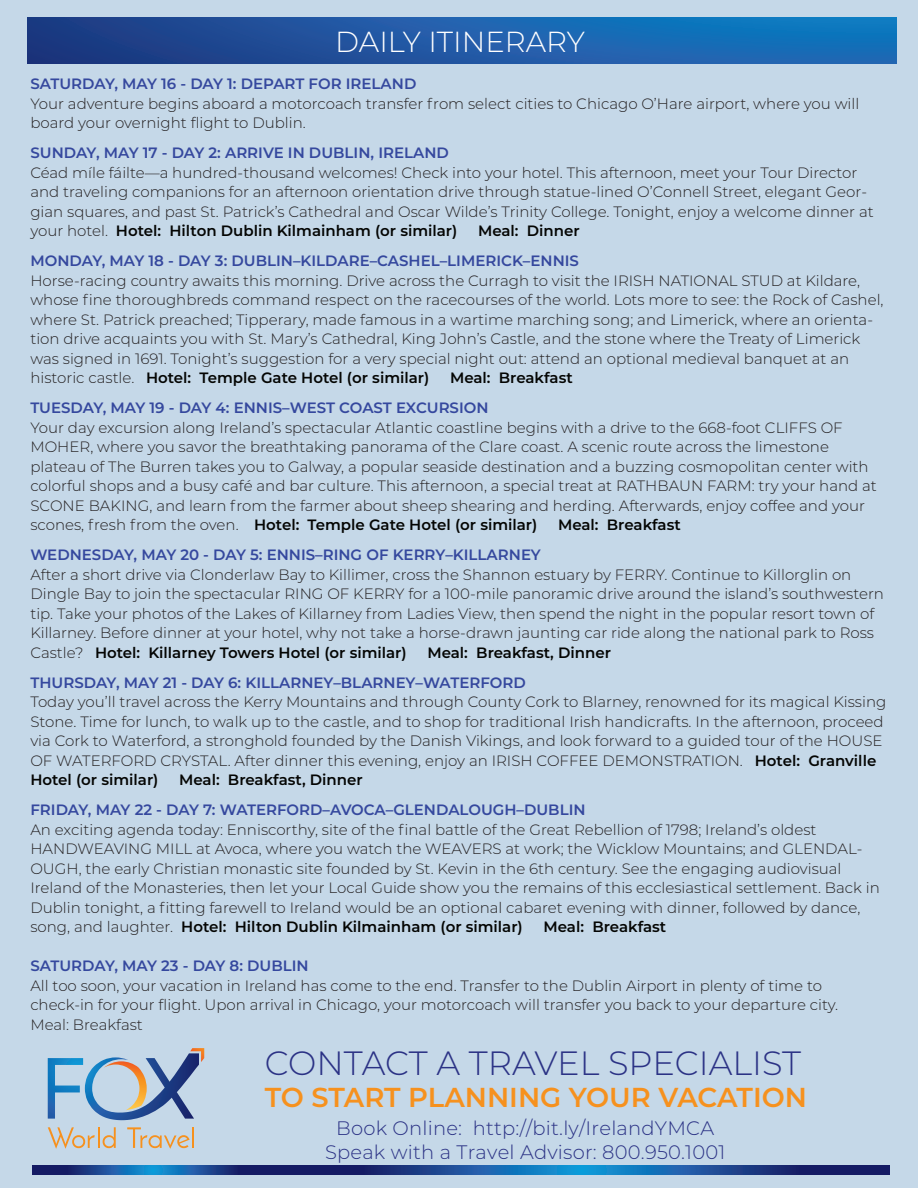
<style>
.page{position:relative;width:918px;height:1188px;background:#c5d8e8}
.page>*{position:absolute;margin:0;border:0;box-sizing:border-box;transform-origin:0 0}
.t1{font:300 33.6px "Montserrat";color:#2b3285}
.t2{font:300 28.95px "Montserrat";color:#fff}
.t3{font:600 27.45px "Montserrat";color:#f6911e}
.t4{font:300 19.5px/23.4px "Montserrat";letter-spacing:.01em;color:#2b3285;text-align:center}
.t5{font:300 15px/19.5px "Montserrat";color:#231f20}
.t6{font:600 15px "Montserrat";color:#35489e}
.t7{font:600 15px "Montserrat";color:#040503}
.s1{font-weight:600;color:#040503}
</style>
<div class="page">
<div style="left:28px;top:18px;width:869px;height:45px;background:linear-gradient(to right,#223a83,#167bc5)"></div>
<svg style="left:273px;top:1165px;width:617px;height:10px;background:#164990"></svg>
<svg style="left:32px;top:1165px;width:241px;height:10px;background:#174890"></svg>
<svg style="left:48px;top:1127px;width:68px;height:22px"></svg>
<svg style="left:127px;top:1127px;width:63px;height:22px"></svg>
<hr style="left:192px;top:1127px;width:2px;height:21px;background:#f6911e">
<svg style="left:48px;top:1048px;width:156px;height:72px"></svg>
<h2 class="t2" style="left:335px;top:22px;width:251px">DAILY ITINERARY</h2>
<p class="t6" style="left:30px;top:73px;width:388px">SATURDAY, MAY 16 - DAY 1: DEPART FOR IRELAND</p>
<p class="t5" style="left:30px;top:93px;width:830px">Your adventure begins aboard a motorcoach transfer from select cities to Chicago O’Hare airport, where you will board your overnight flight to Dublin.</p>
<p class="t6" style="left:30px;top:142px;width:420px">SUNDAY, MAY 17 - DAY 2: ARRIVE IN DUBLIN, IRELAND</p>
<p class="t5" style="left:30px;top:162px;width:845px">Céad míle fáilte—a hundred-thousand welcomes! Check into your hotel. This afternoon, meet your Tour Director and traveling companions for an afternoon orientation drive through statue-lined O’Connell Street, elegant Geor&shy;gian squares, and past St. Patrick’s Cathedral and Oscar Wilde’s Trinity College. Tonight, enjoy a welcome dinner at your hotel. <span class="s1">Hotel: Hilton Dublin Kilmainham (or similar)</span></p>
<p class="t7" style="left:478px;top:220px;width:103px">Meal: Dinner</p>
<p class="t6" style="left:30px;top:250px;width:550px">MONDAY, MAY 18 - DAY 3: DUBLIN–KILDARE–CASHEL–LIMERICK–ENNIS</p>
<p class="t5" style="left:30px;top:270px;width:855px">Horse-racing country awaits this morning. Drive across the Curragh to visit the IRISH NATIONAL STUD at Kildare, whose fine thoroughbreds command respect on the racecourses of the world. Lots more to see: the Rock of Cashel, where St. Patrick preached; Tipperary, made famous in a wartime marching song; and Limerick, where an orienta&shy;tion drive acquaints you with St. Mary’s Cathedral, King John’s Castle, and the stone where the Treaty of Limerick was signed in 1691. Tonight’s suggestion for a very special night out: attend an optional medieval banquet at an historic castle. <span class="s1">Hotel: Temple Gate Hotel (or similar)</span></p>
<p class="t7" style="left:450px;top:367px;width:124px">Meal: Breakfast</p>
<p class="t6" style="left:30px;top:397px;width:460px">TUESDAY, MAY 19 - DAY 4: ENNIS–WEST COAST EXCURSION</p>
<p class="t5" style="left:30px;top:417px;width:848px">Your day excursion along Ireland’s spectacular Atlantic coastline begins with a drive to the 668-foot CLIFFS OF MOHER, where you savor the breathtaking panorama of the Clare coast. A scenic route across the limestone plateau of The Burren takes you to Galway, a popular seaside destination and a buzzing cosmopolitan center with colorful shops and a busy café and bar culture. This afternoon, a special treat at RATHBAUN FARM: try your hand at SCONE BAKING, and learn from the farmer about sheep shearing and herding. Afterwards, enjoy coffee and your scones, fresh from the oven. <span class="s1">Hotel: Temple Gate Hotel (or similar)</span></p>
<p class="t7" style="left:558px;top:514px;width:124px">Meal: Breakfast</p>
<p class="t6" style="left:30px;top:544px;width:512px">WEDNESDAY, MAY 20 - DAY 5: ENNIS–RING OF KERRY–KILLARNEY</p>
<p class="t5" style="left:30px;top:564px;width:855px">After a short drive via Clonderlaw Bay to Killimer, cross the Shannon estuary by FERRY. Continue to Killorglin on Dingle Bay to join the spectacular RING OF KERRY for a 100-mile panoramic drive around the island’s southwestern tip. Take your photos of the Lakes of Killarney from Ladies View, then spend the night in the popular resort town of Killarney. Before dinner at your hotel, why not take a horse-drawn jaunting car ride along the national park to Ross Castle? <span class="s1">Hotel: Killarney Towers Hotel (or similar)</span></p>
<p class="t7" style="left:427px;top:642px;width:185px">Meal: Breakfast, Dinner</p>
<p class="t6" style="left:30px;top:672px;width:497px">THURSDAY, MAY 21 - DAY 6: KILLARNEY–BLARNEY–WATERFORD</p>
<p class="t5" style="left:30px;top:692px;width:857px">Today you’ll travel across the Kerry Mountains and through County Cork to Blarney, renowned for its magical Kissing Stone. Time for lunch, to walk up to the castle, and to shop for traditional Irish handicrafts. In the afternoon, proceed via Cork to Waterford, a stronghold founded by the Danish Vikings, and look forward to a guided tour of the HOUSE OF WATERFORD CRYSTAL. After dinner this evening, enjoy an IRISH COFFEE DEMONSTRATION. <span class="s1">Hotel: Granville Hotel (or similar)</span></p>
<p class="t7" style="left:179px;top:769px;width:185px">Meal: Breakfast, Dinner</p>
<p class="t6" style="left:30px;top:799px;width:557px">FRIDAY, MAY 22 - DAY 7: WATERFORD–AVOCA–GLENDALOUGH–DUBLIN</p>
<p class="t5" style="left:30px;top:819px;width:851px">An exciting agenda today: Enniscorthy, site of the final battle of the Great Rebellion of 1798; Ireland’s oldest HANDWEAVING MILL at Avoca, where you watch the WEAVERS at work; the Wicklow Mountains; and GLENDAL-OUGH, the early Christian monastic site founded by St. Kevin in the 6th century. See the engaging audiovisual Ireland of the Monasteries, then let your Local Guide show you the remains of this ecclesiastical settlement. Back in Dublin tonight, a fitting farewell to Ireland would be an optional cabaret evening with dinner, followed by dance, song, and laughter. <span class="s1">Hotel: Hilton Dublin Kilmainham (or similar)</span></p>
<p class="t7" style="left:544px;top:916px;width:124px">Meal: Breakfast</p>
<p class="t6" style="left:30px;top:955px;width:280px">SATURDAY, MAY 23 - DAY 8: DUBLIN</p>
<p class="t5" style="left:30px;top:975px;width:809px">All too soon, your vacation in Ireland has come to the end. Transfer to the Dublin Airport in plenty of time to check-in for your flight. Upon arrival in Chicago, your motorcoach will transfer you back to your departure city.<br>Meal: Breakfast</p>
<h1 class="t1" style="left:265px;top:1040px;width:538px">CONTACT A TRAVEL SPECIALIST</h1>
<h3 class="t3" style="left:265px;top:1077px;width:544px">TO START PLANNING YOUR VACATION</h3>
<h3 class="t4" style="left:325px;top:1116px;width:402px">Book Online: http://bit.ly/IrelandYMCA<br>Speak with a Travel Advisor: 800.950.1001</h3>
</div>
